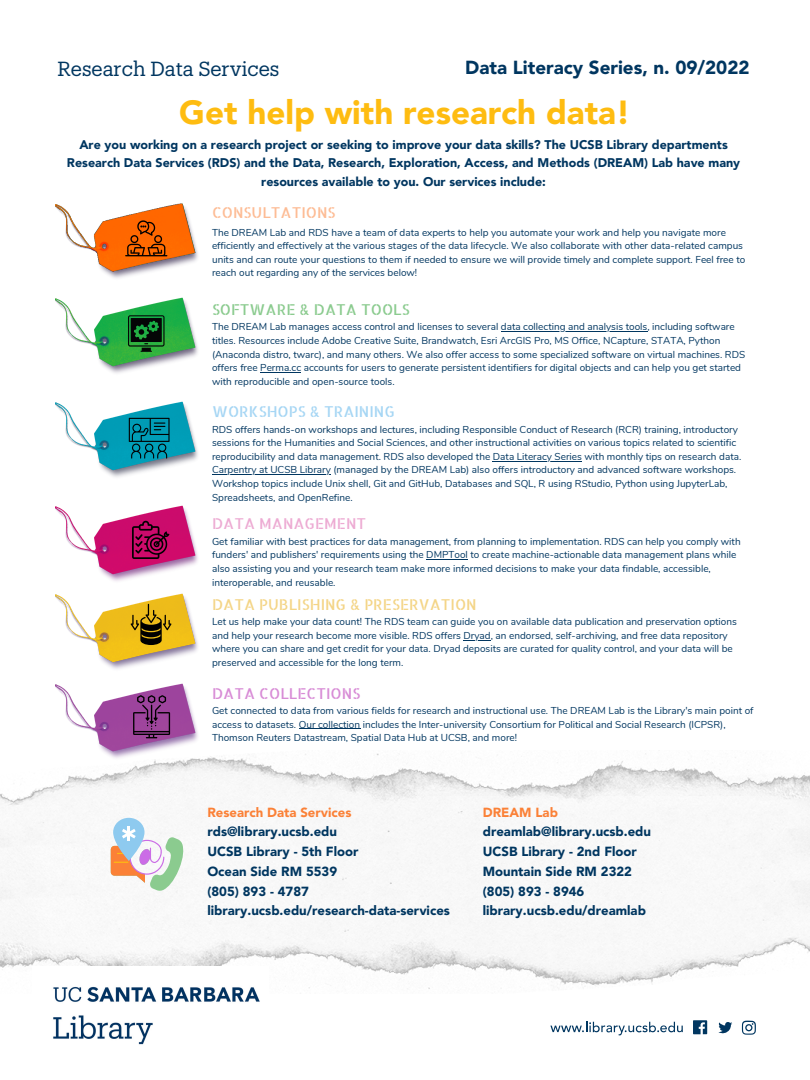
<style>
.page{position:relative;width:810px;height:1080px;background:#fff}
.page>*{position:absolute;margin:0;border:0;box-sizing:border-box;transform-origin:0 0}
.t1{font:900 33.12px "Avenir LT Std";color:#febc11}
.t2{font:20px "Produkt";color:#003660}
.t3{font:900 18.75px "Avenir LT Std";color:#003660}
.t4{font:15px "Allerta Stencil";color:#f4d587}
.t5{font:15px "Allerta Stencil";color:#a6d6f4}
.t6{font:15px "Allerta Stencil";color:#8bcb8f}
.t7{font:15px "Allerta Stencil";color:#d88cd6}
.t8{font:15px "Allerta Stencil";color:#edabd3}
.t9{font:15px "Allerta Stencil";color:#fdbc95}
.t10{font:900 13.12px/19.7px "Avenir LT Std";color:#003660}
.t11{font:900 13.12px "Avenir LT Std";color:#fb8137}
.t12{font:900 12.5px/18.8px "Avenir LT Std";color:#003660;text-align:center}
.t13{font:12.5px "Lumios TW Used";color:#fff}
.t14{font:10px/13.6px "Nunito";color:#003660}
</style>
<div class="page">
<img style="left:0;top:753px;width:810px;height:236px">
<svg style="left:693px;top:1020px;width:14px;height:14px"></svg>
<svg style="left:718px;top:1022px;width:14px;height:12px"></svg>
<svg style="left:742px;top:1021px;width:14px;height:14px"></svg>
<svg style="left:550px;top:1022px;width:133px;height:13px"></svg>
<img style="left:55px;top:298px;width:143px;height:75px">
<img style="left:55px;top:506px;width:143px;height:75px">
<img style="left:55px;top:594px;width:143px;height:75px">
<svg style="left:131px;top:604px;width:40px;height:41px"></svg>
<img style="left:55px;top:402px;width:143px;height:75px">
<svg style="left:129px;top:418px;width:41px;height:41px"></svg>
<svg style="left:132px;top:521px;width:37px;height:38px"></svg>
<img style="left:55px;top:683px;width:145px;height:79px">
<svg style="left:133px;top:695px;width:37px;height:43px"></svg>
<svg style="left:128px;top:315px;width:37px;height:37px"></svg>
<svg style="left:111px;top:818px;width:73px;height:73px"></svg>
<img style="left:55px;top:203px;width:143px;height:75px">
<svg style="left:125px;top:220px;width:42px;height:36px"></svg>
<hr style="left:299px;top:729px;width:61px;height:1px;background:#003660">
<hr style="left:501px;top:331px;width:146px;height:1px;background:#003660">
<hr style="left:260px;top:372px;width:41px;height:1px;background:#003660">
<hr style="left:493px;top:461px;width:89px;height:1px;background:#003660">
<hr style="left:212px;top:474px;width:119px;height:1px;background:#003660">
<svg style="left:464px;top:640px;width:27px;height:1px"></svg>
<hr style="left:426px;top:559px;width:42px;height:1px;background:#003660">
<img style="left:33px;top:966px;width:235px;height:79px">
<h2 class="t2" style="left:58px;top:60px;width:223px">Research Data Services</h2>
<h3 class="t3" style="left:465px;top:60px;width:286px">Data Literacy Series, n. 09/2022</h3>
<h1 class="t1" style="left:179px;top:99px;width:453px">Get help with research data!</h1>
<p class="t12" style="left:67px;top:136px;width:675px">Are you working on a research project or seeking to improve your data skills? The UCSB Library departments<br>Research Data Services (RDS) and the Data, Research, Exploration, Access, and Methods (DREAM) Lab have many resources available to you. Our services include:</p>
<h3 class="t9" style="left:212px;top:203px;width:125px">CONSULTATIONS</h3>
<p class="t14" style="left:212px;top:226px;width:535px">The DREAM Lab and RDS have a team of data experts to help you automate your work and help you navigate more efficiently and effectively at the various stages of the data lifecycle. We also collaborate with other data-related campus units and can route your questions to them if needed to ensure we will provide timely and complete support. Feel free to reach out regarding any of the services below!</p>
<h3 class="t6" style="left:212px;top:299px;width:199px">SOFTWARE &amp; DATA TOOLS</h3>
<p class="t14" style="left:212px;top:320px;width:535px">The DREAM Lab manages access control and licenses to several data collecting and analysis tools, including software titles. Resources include Adobe Creative Suite, Brandwatch, Esri ArcGIS Pro, MS Office, NCapture, STATA, Python (Anaconda distro, twarc), and many others. We also offer access to some specialized software on virtual machines. RDS offers free Perma.cc accounts for users to generate persistent identifiers for digital objects and can help you get started with reproducible and open-source tools.</p>
<p class="t14" style="left:212px;top:423px;width:531px">RDS offers hands-on workshops and lectures, including Responsible Conduct of Research (RCR) training, introductory sessions for the Humanities and Social Sciences, and other instructional activities on various topics related to scientific reproducibility and data management. RDS also developed the Data Literacy Series with monthly tips on research data.<br>Carpentry at UCSB Library (managed by the DREAM Lab) also offers introductory and advanced software workshops.<br>Workshop topics include Unix shell, Git and GitHub, Databases and SQL, R using RStudio, Python using JupyterLab, Spreadsheets, and OpenRefine.</p>
<h3 class="t5" style="left:212px;top:401px;width:184px">WORKSHOPS &amp; TRAINING</h3>
<h3 class="t8" style="left:212px;top:514px;width:156px">DATA MANAGEMENT</h3>
<p class="t14" style="left:212px;top:535px;width:530px">Get familiar with best practices for data management, from planning to implementation. RDS can help you comply with funders' and publishers' requirements using the DMPTool to create machine-actionable data management plans while also assisting you and your research team make more informed decisions to make your data findable, accessible, interoperable, and reusable.</p>
<h3 class="t4" style="left:212px;top:595px;width:266px">DATA PUBLISHING &amp; PRESERVATION</h3>
<p class="t14" style="left:212px;top:615px;width:526px">Let us help make your data count! The RDS team can guide you on available data publication and preservation options and help your research become more visible. RDS offers Dryad, an endorsed, self-archiving, and free data repository where you can share and get credit for your data. Dryad deposits are curated for quality control, and your data will be preserved and accessible for the long term.</p>
<h3 class="t7" style="left:212px;top:683px;width:150px">DATA COLLECTIONS</h3>
<p class="t14" style="left:212px;top:704px;width:543px">Get connected to data from various fields for research and instructional use. The DREAM Lab is the Library's main point of access to datasets. Our collection includes the Inter-university Consortium for Political and Social Research (ICPSR),<br>Thomson Reuters Datastream, Spatial Data Hub at UCSB, and more!</p>
<h3 class="t11" style="left:207px;top:807px;width:146px">Research Data Services</h3>
<h3 class="t10" style="left:207px;top:823px;width:244px">rds@library.ucsb.edu<br>UCSB Library - 5th Floor<br>Ocean Side RM 5539<br>(805) 893 - 4787 library.ucsb.edu/research-data-services</h3>
<p class="t13" style="left:254px;top:805px;width:5px">:</p>
<h3 class="t11" style="left:483px;top:807px;width:77px">DREAM Lab</h3>
<h3 class="t10" style="left:483px;top:823px;width:170px">dreamlab@library.ucsb.edu<br>UCSB Library - 2nd Floor<br>Mountain Side RM 2322 (805) 893 - 8946 library.ucsb.edu/dreamlab</h3>
</div>
